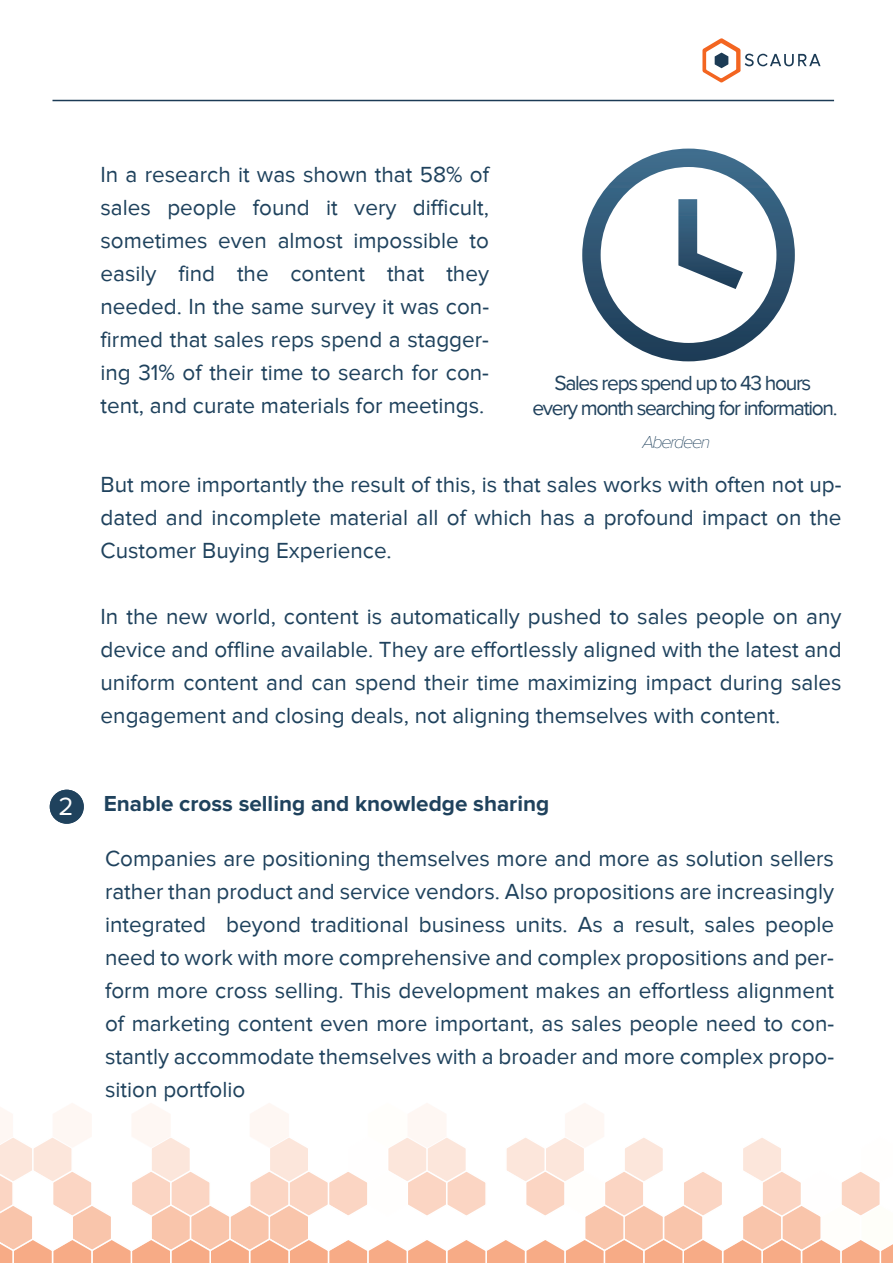
<style>
.page{position:relative;width:893px;height:1263px;background:#fff}
.page>*{position:absolute;margin:0;border:0;box-sizing:border-box;transform-origin:0 0}
.t1{font:25.5px "Proxima Nova";color:#fff}
.t2{font:22.5px/33px "Proxima Nova";color:#1f425d;text-align:justify}
.t3{font:700 22.5px "Proxima Nova";color:#1f425d}
.t4{font:21px/25.2px "Proxima Nova";letter-spacing:-.065em;color:#21425d;text-align:center}
.t5{font:italic 100 18px "Proxima Nova";letter-spacing:-.075em;color:#21425d}
</style>
<div class="page">
<svg style="left:0;top:1103px;width:893px;height:160px"></svg>
<svg style="left:582px;top:149px;width:213px;height:212px"></svg>
<svg style="left:678px;top:199px;width:65px;height:90px"></svg>
<div style="left:50px;top:790px;width:34px;height:34px;background:#1f425d;border-radius:50%"></div>
<svg style="left:702px;top:38px;width:118px;height:45px"></svg>
<hr style="left:53px;top:100px;width:781px;height:1px;background:#1c3b55">
<p class="t1" style="left:59px;top:792px;width:16px">2</p>
<p class="t2" style="left:101px;top:157px;width:390px">In a research it was shown that 58% of sales people found it very difficult, sometimes even almost impossible to easily find the content that they needed. In the same survey it was con&shy;firmed that sales reps spend a stagger&shy;ing 31% of their time to search for con&shy;tent, and curate materials for meetings.</p>
<p class="t4" style="left:532px;top:370px;width:307px">Sales reps spend up to 43 hours every month searching for information.</p>
<p class="t5" style="left:642px;top:434px;width:69px">Aberdeen</p>
<p class="t2" style="left:101px;top:468px;width:742px">But more importantly the result of this, is that sales works with often not up&shy;dated and incomplete material all of which has a profound impact on the Customer Buying Experience.</p>
<p class="t2" style="left:101px;top:600px;width:743px">In the new world, content is automatically pushed to sales people on any device and offline available. They are effortlessly aligned with the latest and uniform content and can spend their time maximizing impact during sales engagement and closing deals, not aligning themselves with content.</p>
<p class="t3" style="left:104px;top:790px;width:447px">Enable cross selling and knowledge sharing</p>
<p class="t2" style="left:105px;top:841px;width:731px">Companies are positioning themselves more and more as solution sellers rather than product and service vendors. Also propositions are increasingly integrated beyond traditional business units. As a result, sales people need to work with more comprehensive and complex propositions and per&shy;form more cross selling. This development makes an effortless alignment of marketing content even more important, as sales people need to con&shy;stantly accommodate themselves with a broader and more complex propo&shy;sition portfolio</p>
</div>
